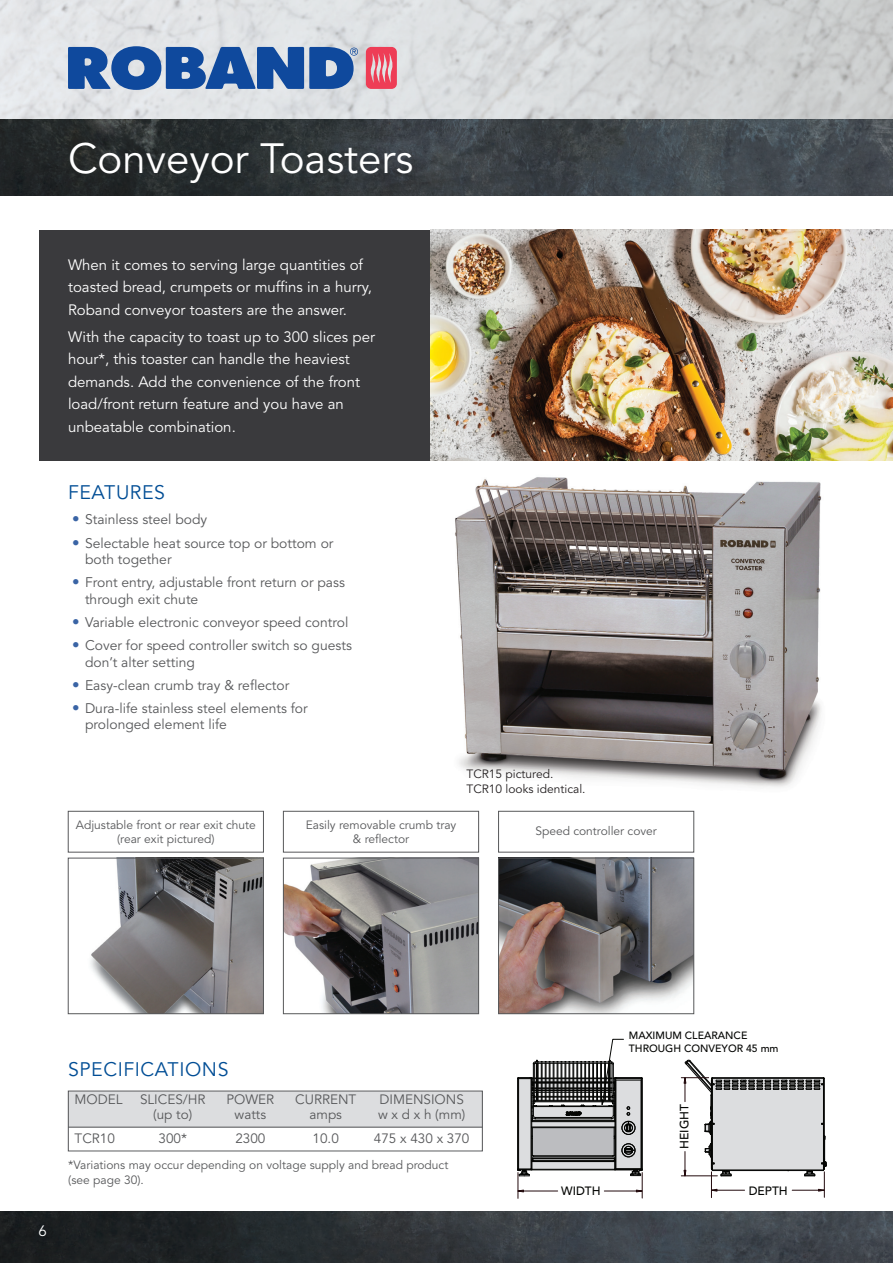
<style>
.page{position:relative;width:893px;height:1263px;background:#fff}
.page>*{position:absolute;margin:0;border:0;box-sizing:border-box;transform-origin:0 0}
.Equip_head{font:42px "Avenir";color:#fff}
.FEATURES___SPECS{font:19.5px "Avenir";letter-spacing:.03em;color:#014d95}
.Intro_text{font:15px/22.5px "Avenir";color:#fff}
.t1{font:13.8px/16.6px "Avenir";color:#57585a}
.table_headings{font:13.5px "Avenir";color:#57585a}
.table_data{font:13.5px "Avenir";color:#57585a}
.Feature_image_captio{font:12px/14.4px "Avenir";color:#57585a;text-align:center}
.Notes{font:12px/14.4px "Avenir";color:#57585a}
.Image_captions{font:12px "Avenir";color:#231f20}
.t2{font:500 12px "Avenir";color:#040503}
.t3{font:500 10.5px/12.6px "Avenir";color:#040503}
.s1{font-size:15px;color:#3a64a5}
</style>
<div class="page">
<svg style="left:0;top:0;width:893px;height:119px;background:#d7d9db"></svg>
<img style="left:0;top:1212px;width:893px;height:51px">
<img style="left:0;top:119px;width:893px;height:77px">
<svg style="left:68px;top:46px;width:290px;height:44px;background:#4c76b2"></svg>
<svg style="left:366px;top:47px;width:31px;height:42px"></svg>
<div style="left:40px;top:230px;width:534px;height:230px;background:#3a3a3d"></div>
<img style="left:455px;top:477px;width:367px;height:310px">
<svg style="left:517px;top:1039px;width:126px;height:159px"></svg>
<svg style="left:681px;top:1060px;width:146px;height:137px"></svg>
<div style="left:68px;top:1091px;width:415px;height:36px;background:#dcdddf"></div>
<hr style="left:68px;top:1127px;width:415px;height:1px;background:#57585a">
<div style="left:68px;top:811px;width:196px;height:41px;border:1px solid #57585a"></div>
<div style="left:283px;top:811px;width:196px;height:41px;border:1px solid #57585a"></div>
<div style="left:498px;top:811px;width:196px;height:41px;border:1px solid #57585a"></div>
<img style="left:90px;top:860px;width:172px;height:152px">
<div style="left:68px;top:858px;width:196px;height:156px;border:1px solid #57585a"></div>
<img style="left:285px;top:860px;width:192px;height:152px">
<div style="left:283px;top:858px;width:196px;height:156px;border:1px solid #57585a"></div>
<img style="left:500px;top:860px;width:192px;height:152px">
<div style="left:498px;top:858px;width:196px;height:156px;border:1px solid #57585a"></div>
<img style="left:431px;top:230px;width:462px;height:230px">
<p class="Equip_head" style="left:68px;top:135px;width:347px">Conveyor Toasters</p>
<p class="Intro_text" style="left:68px;top:254px;width:305px">When it comes to serving large quantities of toasted bread, crumpets or muffins in a hurry,<br>Roband conveyor toasters are the answer.</p>
<p class="Intro_text" style="left:68px;top:326px;width:308px">With the capacity to toast up to 300 slices per hour*, this toaster can handle the heaviest demands. Add the convenience of the front load/front return feature and you have an unbeatable combination.</p>
<p class="FEATURES___SPECS" style="left:68px;top:481px;width:99px">FEATURES</p>
<p class="t1" style="left:72px;top:512px;width:137px"><span class="s1">•</span> Stainless steel body</p>
<p class="t1" style="left:85px;top:535px;width:250px;text-indent:-13px"><span class="s1">•</span> Selectable heat source top or bottom or both together</p>
<p class="t1" style="left:85px;top:574px;width:261px;text-indent:-13px"><span class="s1">•</span> Front entry, adjustable front return or pass through exit chute</p>
<p class="t1" style="left:72px;top:614px;width:278px"><span class="s1">•</span> Variable electronic conveyor speed control</p>
<p class="t1" style="left:85px;top:637px;width:268px;text-indent:-13px"><span class="s1">•</span> Cover for speed controller switch so guests don’t alter setting</p>
<p class="t1" style="left:72px;top:677px;width:219px"><span class="s1">•</span> Easy-clean crumb tray &amp; reflector</p>
<p class="t1" style="left:85px;top:700px;width:224px;text-indent:-13px"><span class="s1">•</span> Dura-life stainless steel elements for prolonged element life</p>
<p class="Image_captions" style="left:466px;top:767px;width:88px">TCR15 pictured.</p>
<p class="Image_captions" style="left:466px;top:781px;width:121px">TCR10 looks identical.</p>
<p class="Feature_image_captio" style="left:76px;top:817px;width:181px">Adjustable front or rear exit chute (rear exit pictured)</p>
<p class="Feature_image_captio" style="left:306px;top:817px;width:152px">Easily removable crumb tray &amp; reflector</p>
<p class="Feature_image_captio" style="left:535px;top:824px;width:123px">Speed controller cover</p>
<p class="Intro_text" style="left:38px;top:1220px;width:10px">6</p>
<p class="FEATURES___SPECS" style="left:68px;top:1057px;width:162px">SPECIFICATIONS</p>
<p class="table_headings" style="left:75px;top:1092px;width:50px">MODEL</p>
<p class="table_headings" style="left:140px;top:1092px;width:67px">SLICES/HR</p>
<p class="table_headings" style="left:153px;top:1107px;width:41px">(up to)</p>
<p class="table_headings" style="left:226px;top:1092px;width:49px">POWER</p>
<p class="table_headings" style="left:235px;top:1107px;width:33px">watts</p>
<p class="table_headings" style="left:295px;top:1092px;width:63px">CURRENT</p>
<p class="table_headings" style="left:309px;top:1107px;width:34px">amps</p>
<p class="table_headings" style="left:379px;top:1092px;width:86px">DIMENSIONS</p>
<p class="table_headings" style="left:378px;top:1107px;width:89px">w x d x h (mm)</p>
<p class="table_data" style="left:75px;top:1131px;width:42px">TCR10</p>
<p class="table_data" style="left:159px;top:1131px;width:30px">300*</p>
<p class="table_data" style="left:235px;top:1131px;width:32px">2300</p>
<p class="table_data" style="left:313px;top:1131px;width:28px">10.0</p>
<p class="table_data" style="left:374px;top:1131px;width:97px">475 x 430 x 370</p>
<p class="Notes" style="left:68px;top:1158px;width:382px">*Variations may occur depending on voltage supply and bread product (see page 30).</p>
<p class="t3" style="left:629px;top:1029px;width:151px">MAXIMUM CLEARANCE<br>THROUGH CONVEYOR 45 mm</p>
<p class="t2" style="left:677px;top:1149px;width:46px;rotate:-90deg">HEIGHT</p>
<p class="t2" style="left:561px;top:1184px;width:41px">WIDTH</p>
<p class="t2" style="left:749px;top:1184px;width:41px">DEPTH</p>
</div>
